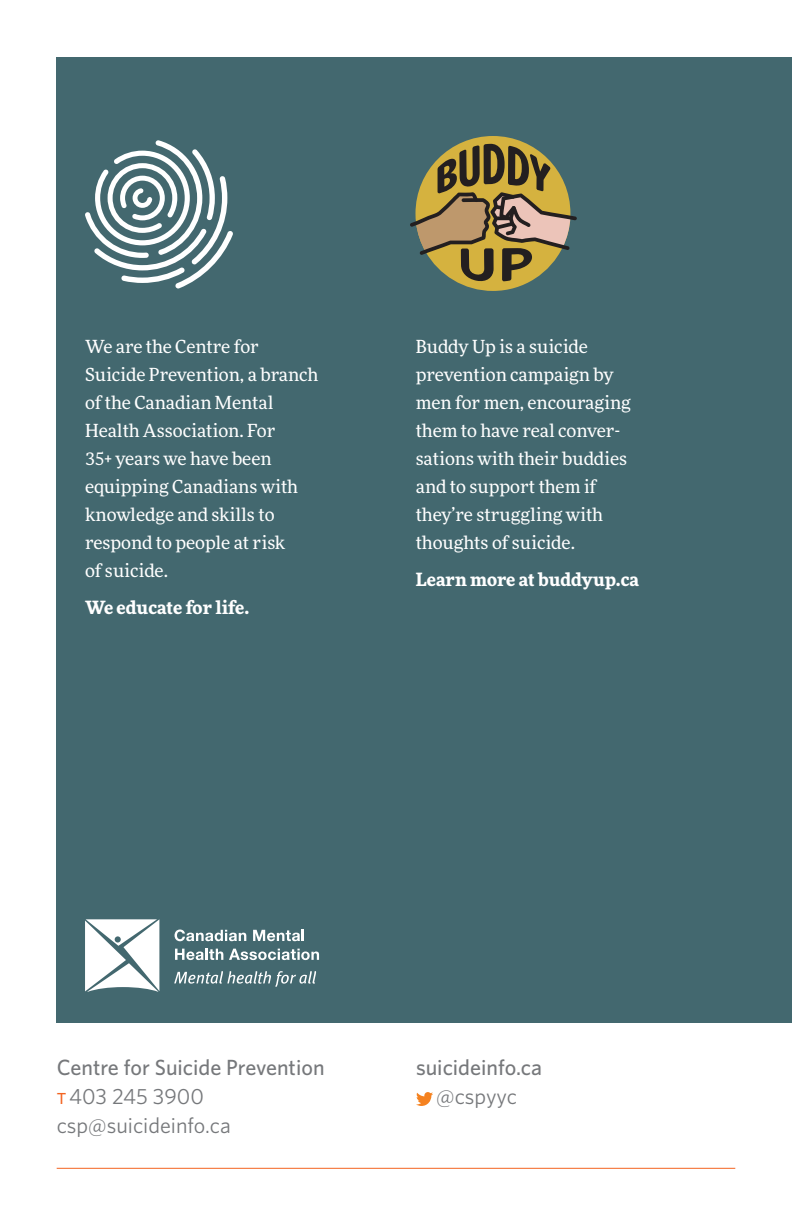
<style>
.page{position:relative;width:792px;height:1224px;background:#fff}
.page>*{position:absolute;margin:0;border:0;box-sizing:border-box;transform-origin:0 0}
.t1{font:22px/29px "Whitney HTF";color:#76787b}
.t2{font:500 22px "Whitney HTF";color:#76787b}
.t3{font:18px/28px "More Pro";color:#fff}
.t4{font:700 18px "More Pro";color:#fff}
.s1{font-weight:500}
.s2{font-weight:500;font-size:16px;color:#f36421}
</style>
<div class="page">
<hr style="left:57px;top:1168px;width:678px;height:1px;background:#f36421">
<div style="left:57px;top:57px;width:735px;height:966px;background:#43686f"></div>
<svg style="left:416px;top:1092px;width:17px;height:14px"></svg>
<svg style="left:85px;top:919px;width:74px;height:73px;background:#dce3e4"></svg>
<svg style="left:175px;top:930px;width:71px;height:11px"></svg>
<svg style="left:253px;top:930px;width:51px;height:11px"></svg>
<svg style="left:175px;top:949px;width:48px;height:11px"></svg>
<svg style="left:229px;top:949px;width:90px;height:11px"></svg>
<svg style="left:174px;top:971px;width:142px;height:16px"></svg>
<svg style="left:410px;top:136px;width:167px;height:155px"></svg>
<svg style="left:85px;top:140px;width:148px;height:148px"></svg>
<p class="t3" style="left:85px;top:332px;width:235px">We are the Centre for<br>Suicide Prevention, a branch of the Canadian Mental<br>Health Association. For<br>35+ years we have been equipping Canadians with knowledge and skills to respond to people at risk<br>of suicide.</p>
<p class="t4" style="left:85px;top:594px;width:166px">We educate for life.</p>
<p class="t3" style="left:416px;top:332px;width:216px">Buddy Up is a suicide prevention campaign by men for men, encouraging them to have real conver&shy;sations with their buddies and to support them if they’re struggling with thoughts of suicide.</p>
<p class="t4" style="left:416px;top:566px;width:225px">Learn more at buddyup.ca</p>
<p class="t1" style="left:57px;top:1052px;width:269px"><span class="s1">Centre for Suicide Prevention<br></span><span class="s2">T</span> 403 245 3900 csp@suicideinfo.ca</p>
<p class="t2" style="left:416px;top:1054px;width:128px">suicideinfo.ca</p>
<p class="t1" style="left:436px;top:1081px;width:82px">@cspyyc</p>
</div>
